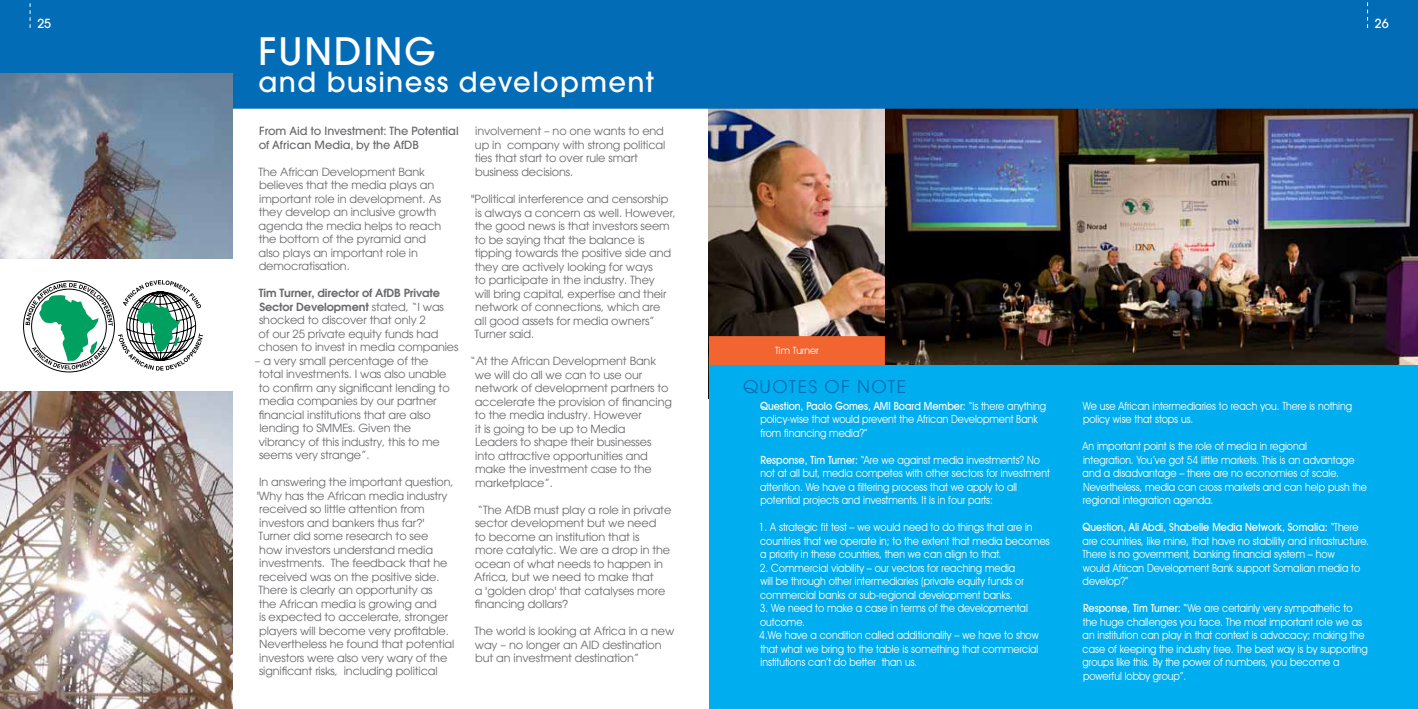
<style>
.page{position:relative;width:1418px;height:709px;background:#fff}
.page>*{position:absolute;margin:0;border:0;box-sizing:border-box;transform-origin:0 0}
.t1{font:500 37.5px "Avant Garde";letter-spacing:.05em;color:#fff}
.t2{font:500 27.5px "Avant Garde";letter-spacing:.05em;color:#fff}
.t3{font:17.5px "Avant Garde";letter-spacing:.075em;color:#036cb6}
.t4{font:500 12.5px "Avant Garde";color:#fff}
.t5{font:11.25px/13.5px "Avant Garde";letter-spacing:-.01em;color:#696a6d}
.t6{font:11.25px/13.5px "Avant Garde IT Cby BT";color:#fff;scale:.9 1}
.t7{font:500 11.25px/13.5px "Avant Garde";color:#696a6d}
.t8{font:10px "Avant Garde IT Cby BT";color:#fff}
.s1{font-weight:600}
.s2{font-weight:500}
</style>
<div class="page">
<img style="left:884px;top:109px;width:533px;height:256px">
<img style="left:709px;top:109px;width:175px;height:227px">
<div style="left:0;top:0;width:1417px;height:109px;background:#036cb6"></div>
<img style="left:0;top:73px;width:233px;height:636px">
<div style="left:709px;top:365px;width:708px;height:344px;background:#00aeef"></div>
<svg style="left:30px;top:0;width:1px;height:28px"></svg>
<svg style="left:1367px;top:0;width:1px;height:28px"></svg>
<div style="left:709px;top:336px;width:175px;height:29px;background:#f26531;border:1px solid #f26531"></div>
<div style="left:0;top:259px;width:241px;height:131px;background:#fff"></div>
<svg style="left:26px;top:280px;width:177px;height:90px"></svg>
<p class="t4" style="left:37px;top:16px;width:15px">25</p>
<p class="t4" style="left:1374px;top:16px;width:15px">26</p>
<h1 class="t1" style="left:258px;top:28px;width:179px">FUNDING</h1>
<h2 class="t2" style="left:258px;top:65px;width:397px">and business development</h2>
<p class="t7" style="left:259px;top:124px;width:201px">From Aid to Investment: The Potential of African Media, by the AfDB</p>
<p class="t5" style="left:258px;top:165px;width:184px">The African Development Bank believes that the media plays an important role in development. As they develop an inclusive growth agenda the media helps to reach the bottom of the pyramid and also plays an important role in democratisation.</p>
<p class="t5" style="left:259px;top:286px;width:201px"><span class="s1">Tim Turner, director of AfDB Private Sector Development</span> stated, “I was shocked to discover that only 2<br>of our 25 private equity funds had chosen to invest in media companies</p>
<p class="t5" style="left:259px;top:354px;width:192px;text-indent:-4px">– a very small percentage of the total investments. I was also unable to confirm any significant lending to media companies by our partner financial institutions that are also lending to SMMEs. Given the vibrancy of this industry, this to me seems very strange”.</p>
<p class="t5" style="left:257px;top:475px;width:199px">In answering the important question, 'Why has the African media industry received so little attention from investors and bankers thus far?' Turner did some research to see<br>how investors understand media investments. The feedback that he received was on the positive side.<br>There is clearly an opportunity as<br>the African media is growing and<br>is expected to accelerate, stronger players will become very profitable.<br>Nevertheless he found that potential investors were also very wary of the significant risks, including political</p>
<p class="t5" style="left:475px;top:125px;width:192px">involvement – no one wants to end up in company with strong political ties that start to over rule smart business decisions.</p>
<p class="t5" style="left:471px;top:192px;width:206px">"Political interference and censorship is always a concern as well. However, the good news is that investors seem to be saying that the balance is tipping towards the positive side and they are actively looking for ways<br>to participate in the industry. They<br>will bring capital, expertise and their network of connections, which are<br>all good assets for media owners” Turner said.</p>
<p class="t5" style="left:474px;top:354px;width:199px;text-indent:-5px">“At the African Development Bank we will do all we can to use our network of development partners to accelerate the provision of financing to the media industry. However<br>it is going to be up to Media<br>Leaders to shape their businesses into attractive opportunities and make the investment case to the marketplace”.</p>
<p class="t5" style="left:474px;top:503px;width:199px;text-indent:3px">“The AfDB must play a role in private sector development but we need<br>to become an institution that is<br>more catalytic. We are a drop in the ocean of what needs to happen in<br>Africa, but we need to make that<br>a 'golden drop' that catalyses more financing dollars?</p>
<p class="t5" style="left:474px;top:624px;width:201px">The world is looking at Africa in a new way – no longer an AID destination but an investment destination”</p>
<p class="t8" style="left:775px;top:345px;width:45px">Tim Turner</p>
<h3 class="t3" style="left:743px;top:376px;width:164px">QUOTES OF NOTE</h3>
<p class="t6" style="left:760px;top:399px;width:319px"><span class="s2">Question, Paolo Gomes, AMI Board Member:</span> “Is there anything policy-wise that would prevent the African Development Bank from financing media?”</p>
<p class="t6" style="left:760px;top:453px;width:323px"><span class="s2">Response, Tim Turner:</span> “Are we against media investments? No not at all but, media competes with other sectors for investment attention. We have a filtering process that we apply to all potential projects and investments. It is in four parts:</p>
<p class="t6" style="left:759px;top:520px;width:325px">1. A strategic fit test – we would need to do things that are in countries that we operate in; to the extent that media becomes a priority in these countries, then we can align to that.</p>
<p class="t6" style="left:760px;top:561px;width:295px">2. Commercial viability – our vectors for reaching media will be through other intermediaries (private equity funds or commercial banks or sub-regional development banks.</p>
<p class="t6" style="left:759px;top:601px;width:312px">3. We need to make a case in terms of the developmental outcome.<br>4.We have a condition called additionality – we have to show that what we bring to the table is something that commercial institutions can’t do better than us.</p>
<p class="t6" style="left:1082px;top:399px;width:300px">We use African intermediaries to reach you. There is nothing policy wise that stops us.</p>
<p class="t6" style="left:1082px;top:439px;width:318px">An important point is the role of media in regional<br>integration. You’ve got 54 little markets. This is an advantage and a disadvantage – there are no economies of scale.<br>Nevertheless, media can cross markets and can help push the regional integration agenda.</p>
<p class="t6" style="left:1082px;top:520px;width:320px"><span class="s2">Question, Ali Abdi, Shabelle Media Network, Somalia:</span> “There are countries, like mine, that have no stability and infrastructure.<br>There is no government, banking financial system – how<br>would African Development Bank support Somalian media to develop?”</p>
<p class="t6" style="left:1082px;top:601px;width:318px"><span class="s2">Response, Tim Turner:</span> “We are certainly very sympathetic to the huge challenges you face. The most important role we as an institution can play in that context is advocacy; making the case of keeping the industry free. The best way is by supporting groups like this. By the power of numbers, you become a powerful lobby group”.</p>
</div>
